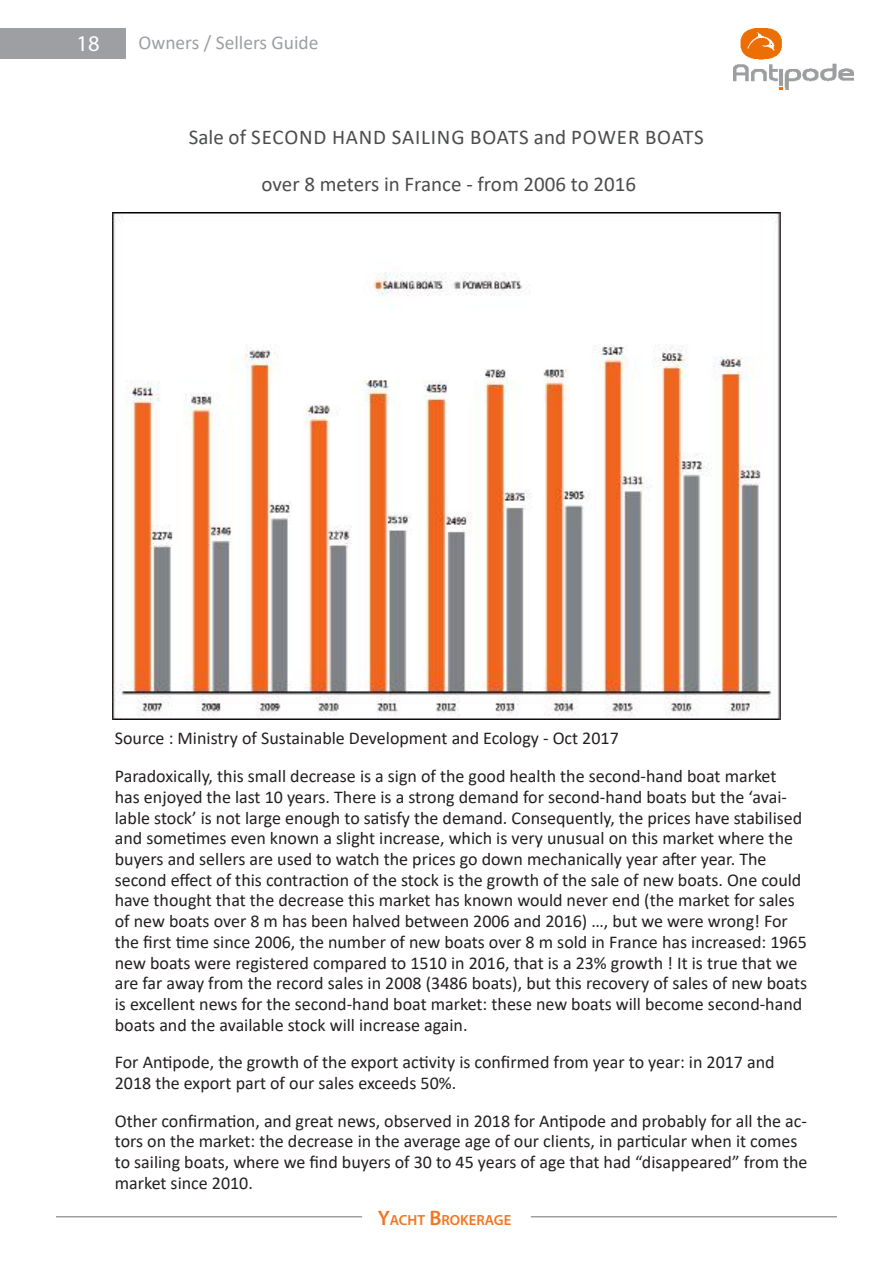
<style>
.page{position:relative;width:893px;height:1263px;background:#fff}
.page>*{position:absolute;margin:0;border:0;box-sizing:border-box;transform-origin:0 0}
.t1{font:22.5px "Myriad Pro";color:#fff}
.Titre{font:21px "Calibri";letter-spacing:.035em;color:#4b4c4d}
.Titre-2{font:21px "Calibri";color:#4b4c4d}
.t2{font:19.5px "Calibri";color:#9d9fa2}
.t3{font:18px/20.7px "Calibri";color:#231f20}
.t4{font:600 14.7px "Myriad Pro";color:#f47521}
.s1{font-size:21px}
</style>
<div class="page">
<img style="left:734px;top:28px;width:119px;height:61px">
<div style="left:0;top:28px;width:125px;height:31px;background:#9d9fa2"></div>
<hr style="left:56px;top:1216px;width:306px;height:1px;background:#9d9fa2">
<hr style="left:531px;top:1216px;width:306px;height:1px;background:#9d9fa2">
<img style="left:112px;top:213px;width:669px;height:506px">
<p class="t1" style="left:77px;top:29px;width:25px">18</p>
<p class="t2" style="left:139px;top:29px;width:182px">Owners / Sellers Guide</p>
<p class="Titre" style="left:189px;top:123px;width:516px">Sale of SECOND HAND SAILING BOATS and POWER BOATS</p>
<p class="Titre-2" style="left:262px;top:169px;width:376px">over 8 meters in France - from 2006 to 2016</p>
<p class="t3" style="left:115px;top:728px;width:505px">Source : Ministry of Sustainable Development and Ecology - Oct 2017</p>
<p class="t3" style="left:115px;top:765px;width:694px">Paradoxically, this small decrease is a sign of the good health the second-hand boat market<br>has enjoyed the last 10 years. There is a strong demand for second-hand boats but the ‘avai&shy;lable stock’ is not large enough to satisfy the demand. Consequently, the prices have stabilised and sometimes even known a slight increase, which is very unusual on this market where the buyers and sellers are used to watch the prices go down mechanically year after year. The second effect of this contraction of the stock is the growth of the sale of new boats. One could have thought that the decrease this market has known would never end (the market for sales of new boats over 8 m has been halved between 2006 and 2016) …, but we were wrong! For the first time since 2006, the number of new boats over 8 m sold in France has increased: 1965 new boats were registered compared to 1510 in 2016, that is a 23% growth ! It is true that we are far away from the record sales in 2008 (3486 boats), but this recovery of sales of new boats is excellent news for the second-hand boat market: these new boats will become second-hand boats and the available stock will increase again.</p>
<p class="t3" style="left:115px;top:1051px;width:661px">For Antipode, the growth of the export activity is confirmed from year to year: in 2017 and<br>2018 the export part of our sales exceeds 50%.</p>
<p class="t3" style="left:115px;top:1110px;width:694px">Other confirmation, and great news, observed in 2018 for Antipode and probably for all the ac&shy;tors on the market: the decrease in the average age of our clients, in particular when it comes to sailing boats, where we find buyers of 30 to 45 years of age that had “disappeared” from the market since 2010.</p>
<p class="t4" style="left:378px;top:1210px;width:135px"><span class="s1">Y</span>ACHT <span class="s1">B</span>ROKERAGE</p>
</div>
